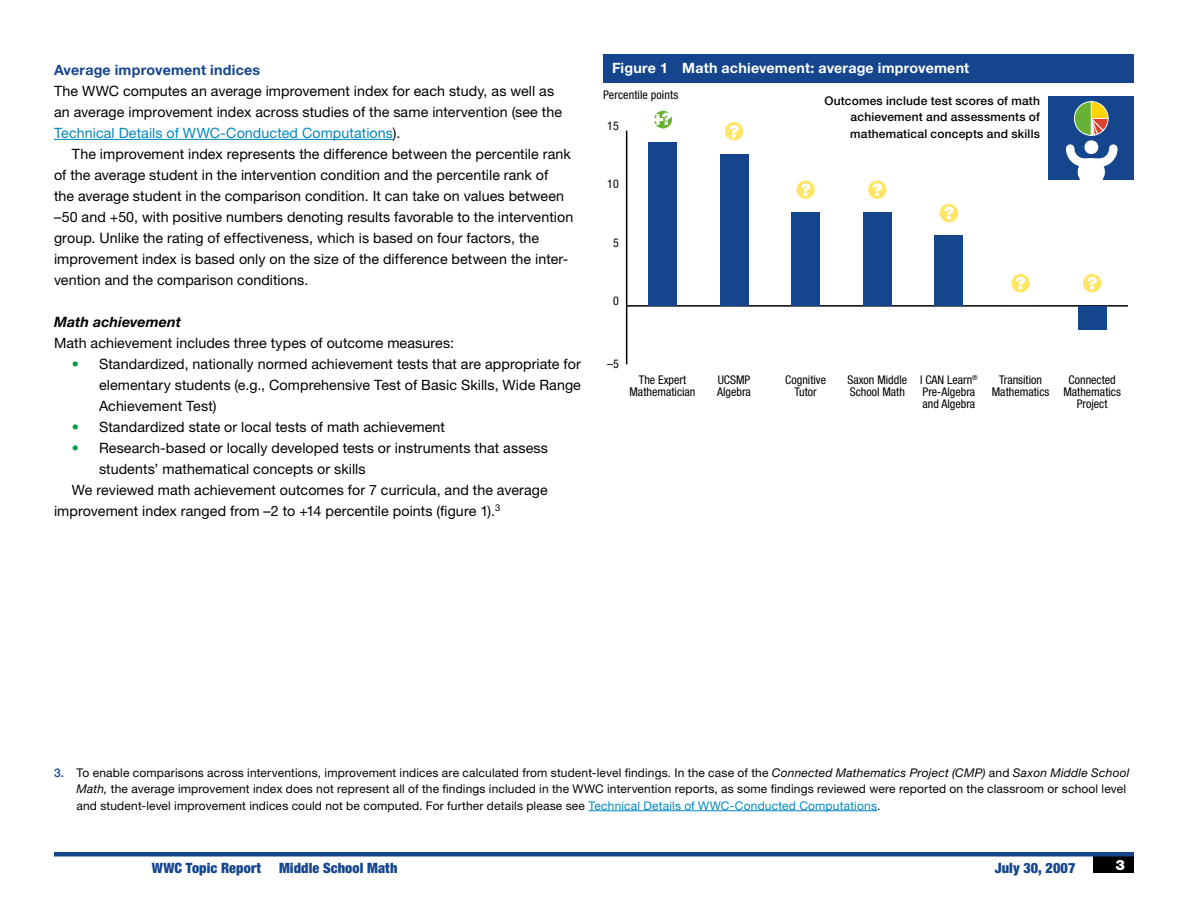
<style>
.page{position:relative;width:1188px;height:918px;background:#fff}
.page>*{position:absolute;margin:0;border:0;box-sizing:border-box;transform-origin:0 0}
.t1{font:14.25px/21px "Helvetica Neue LT Std";letter-spacing:.005em;color:#000}
.t2{font:14.25px "Helvetica Neue LT Std";letter-spacing:.005em;color:#0088c2}
.t3{font:900 condensed 14.25px "Helvetica Neue LT Std";letter-spacing:.01em;color:#15458d}
.t4{font:700 14.25px "Helvetica Neue LT Std";letter-spacing:.015em;color:#fff}
.t5{font:700 14.25px "Helvetica Neue LT Std";letter-spacing:.015em;color:#15458d}
.t6{font:900 14.25px "Helvetica Neue LT Std";color:#fff}
.t7{font:12px/16.5px "Helvetica Neue LT Std";letter-spacing:.015em;color:#000}
.t8{font:condensed 12px/12px "Helvetica Neue LT Std";color:#000;text-align:center}
.t9{font:500 12px/16.5px "Helvetica Neue LT Std";letter-spacing:.015em;color:#000;text-align:justify}
.s1{color:#000}
.s2{font-weight:700;font-style:italic}
.s3{color:#009a3f}
.s4{font-weight:500;color:#15458d}
.s5{font-style:italic}
.s6{color:#0088c2}
</style>
<div class="page">
<div style="left:1094px;top:856px;width:40px;height:17px;background:#000"></div>
<hr style="left:54px;top:852px;width:1080px;height:4px;background:#15458d">
<hr style="left:54px;top:139px;width:339px;height:1px;background:#0088c2">
<hr style="left:627px;top:305px;width:501px;height:2px;background:#000">
<hr style="left:626px;top:131px;width:1px;height:233px;background:#000">
<div style="left:648px;top:142px;width:29px;height:164px;background:#15458d"></div>
<div style="left:720px;top:154px;width:28px;height:152px;background:#15458d"></div>
<div style="left:791px;top:212px;width:29px;height:94px;background:#15458d"></div>
<div style="left:863px;top:212px;width:29px;height:94px;background:#15458d"></div>
<div style="left:935px;top:236px;width:28px;height:70px;background:#15458d"></div>
<div style="left:1078px;top:306px;width:29px;height:23px;background:#15458d"></div>
<svg style="left:654px;top:110px;width:18px;height:19px"></svg>
<div style="left:725px;top:122px;width:18px;height:18px;background:#ffe566;border-radius:50%"></div>
<svg style="left:729px;top:125px;width:10px;height:13px"></svg>
<div style="left:797px;top:181px;width:18px;height:18px;background:#ffe566;border-radius:50%"></div>
<svg style="left:801px;top:183px;width:9px;height:13px"></svg>
<div style="left:868px;top:181px;width:19px;height:18px;background:#ffe566;border-radius:50%"></div>
<svg style="left:873px;top:183px;width:9px;height:13px"></svg>
<div style="left:940px;top:204px;width:18px;height:18px;background:#ffe566;border-radius:50%"></div>
<svg style="left:944px;top:207px;width:10px;height:12px"></svg>
<svg style="left:1011px;top:274px;width:19px;height:18px"></svg>
<svg style="left:1016px;top:277px;width:9px;height:12px"></svg>
<div style="left:1083px;top:274px;width:18px;height:18px;background:#ffe566;border-radius:50%"></div>
<svg style="left:1087px;top:277px;width:10px;height:12px"></svg>
<div style="left:603px;top:54px;width:531px;height:28px;background:#15458d"></div>
<div style="left:1049px;top:96px;width:85px;height:84px;background:#15458d"></div>
<svg style="left:1066px;top:101px;width:52px;height:79px"></svg>
<hr style="left:588px;top:810px;width:289px;height:1px;background:#0088c2">
<p class="t5" style="left:54px;top:61px;width:208px">Average improvement indices</p>
<p class="t1" style="left:54px;top:80px;width:502px">The WWC computes an average improvement index for each study, as well as</p>
<p class="t1" style="left:54px;top:101px;width:510px">an average improvement index across studies of the same intervention (see the</p>
<p class="t2" style="left:54px;top:124px;width:348px">Technical Details of WWC-Conducted Computations<span class="s1">).</span></p>
<p class="t1" style="left:72px;top:143px;width:500px">The improvement index represents the difference between the percentile rank</p>
<p class="t1" style="left:54px;top:164px;width:496px">of the average student in the intervention condition and the percentile rank of</p>
<p class="t1" style="left:54px;top:185px;width:512px">the average student in the comparison condition. It can take on values between</p>
<p class="t1" style="left:54px;top:206px;width:521px">–50 and +50, with positive numbers denoting results favorable to the intervention</p>
<p class="t1" style="left:54px;top:227px;width:487px">group. Unlike the rating of effectiveness, which is based on four factors, the</p>
<p class="t1" style="left:54px;top:248px;width:514px">improvement index is based only on the size of the difference between the inter-</p>
<p class="t1" style="left:54px;top:269px;width:256px">vention and the comparison conditions.</p>
<p class="t1" style="left:54px;top:311px;width:402px"><span class="s2">Math achievement<br></span>Math achievement includes three types of outcome measures:</p>
<p class="t1" style="left:99px;top:353px;width:483px;text-align:justify;text-indent:-27px"><span class="s3">•</span> Standardized, nationally normed achievement tests that are appropriate for elementary students (e.g., Comprehensive Test of Basic Skills, Wide Range Achievement Test)</p>
<p class="t1" style="left:72px;top:416px;width:375px"><span class="s3">•</span> Standardized state or local tests of math achievement</p>
<p class="t1" style="left:72px;top:437px;width:477px"><span class="s3">•</span> Research-based or locally developed tests or instruments that assess</p>
<p class="t1" style="left:99px;top:458px;width:268px">students’ mathematical concepts or skills</p>
<p class="t1" style="left:72px;top:479px;width:477px">We reviewed math achievement outcomes for 7 curricula, and the average</p>
<p class="t1" style="left:54px;top:500px;width:448px">improvement index ranged from –2 to +14 percentile points (figure 1).<sup>3</sup></p>
<p class="t4" style="left:612px;top:59px;width:359px">Figure 1 Math achievement: average improvement</p>
<p class="t9" style="left:850px;top:92px;width:191px;text-indent:-26px">Outcomes include test scores of math achievement and assessments of mathematical concepts and skills</p>
<p class="t8" style="left:603px;top:89px;width:77px">Percentile points</p>
<p class="t8" style="left:607px;top:120px;width:13px">15</p>
<p class="t8" style="left:607px;top:178px;width:13px">10</p>
<p class="t8" style="left:613px;top:236px;width:7px">5</p>
<p class="t8" style="left:613px;top:295px;width:7px">0</p>
<p class="t8" style="left:607px;top:358px;width:13px">–5</p>
<p class="t8" style="left:629px;top:374px;width:67px">The Expert<br>Mathematician</p>
<p class="t8" style="left:717px;top:374px;width:35px;text-align:left">UCSMP<br>Algebra</p>
<p class="t8" style="left:785px;top:374px;width:42px">Cognitive<br>Tutor</p>
<p class="t8" style="left:847px;top:374px;width:61px;text-align:left">Saxon Middle<br>School Math</p>
<p class="t8" style="left:920px;top:374px;width:59px;text-align:left">I CAN Learn<sup>®<br></sup>Pre-Algebra and Algebra</p>
<p class="t8" style="left:992px;top:374px;width:59px">Transition<br>Mathematics</p>
<p class="t8" style="left:1063px;top:374px;width:59px">Connected<br>Mathematics<br>Project</p>
<p class="t7" style="left:76px;top:764px;width:1055px;text-indent:-22px"><span class="s4">3.</span> To enable comparisons across interventions, improvement indices are calculated from student-level findings. In the case of the <span class="s5">Connected Mathematics Project (CMP)</span> and <span class="s5">Saxon Middle School<br>Math,</span> the average improvement index does not represent all of the findings included in the WWC intervention reports, as some findings reviewed were reported on the classroom or school level and student-level improvement indices could not be computed. For further details please see <span class="s6">Technical Details of WWC-Conducted Computations</span>.</p>
<p class="t3" style="left:152px;top:859px;width:111px">WWC Topic Report</p>
<p class="t3" style="left:279px;top:859px;width:120px">Middle School Math</p>
<p class="t3" style="left:995px;top:859px;width:82px">July 30, 2007</p>
<p class="t6" style="left:1115px;top:856px;width:11px">3</p>
</div>
